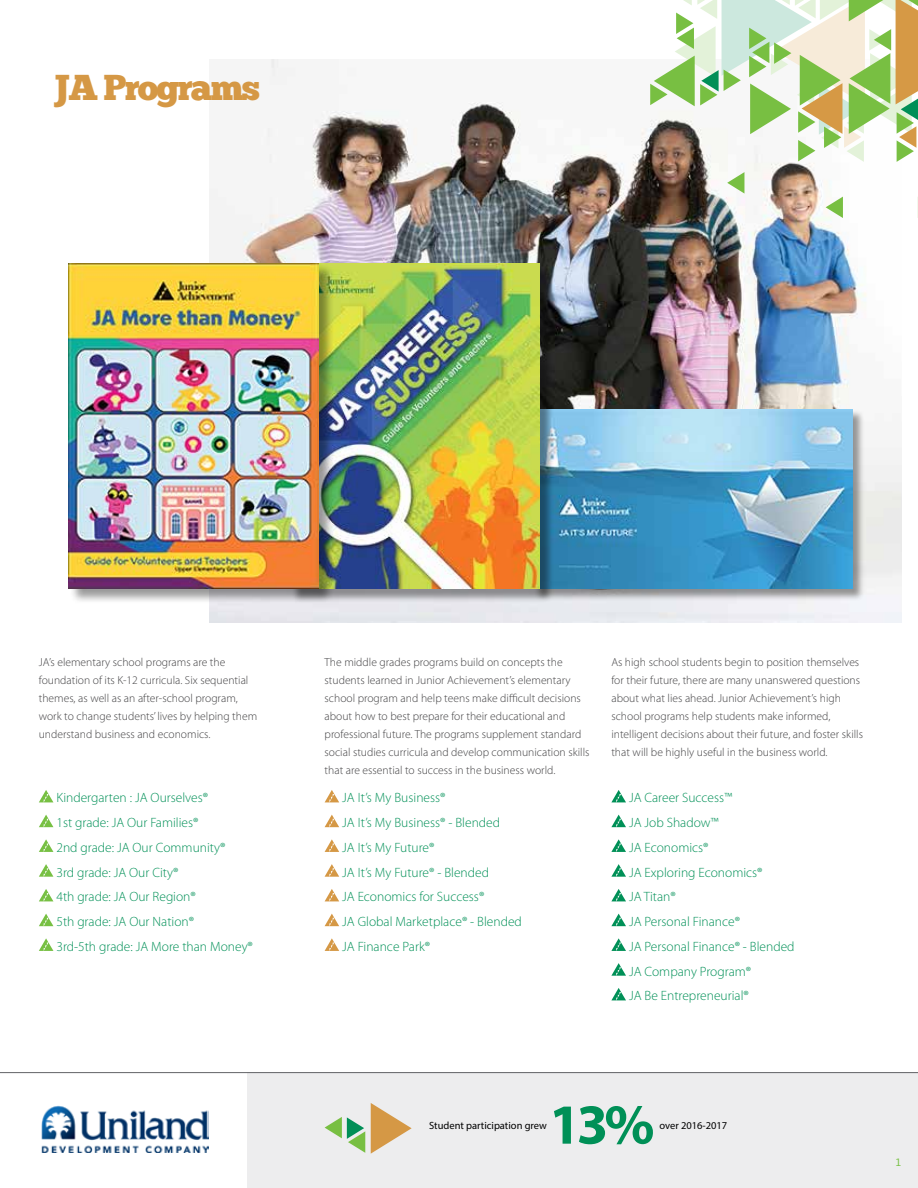
<style>
.page{position:relative;width:918px;height:1188px;background:#fff}
.page>*{position:absolute;margin:0;border:0;box-sizing:border-box;transform-origin:0 0}
.t1{font:700 57px "Myriad Pro";color:#009057}
.t2{font:36px "Chunk Five";letter-spacing:-.05em;color:#d59845}
.t3{font:300 13.5px/24.8px "Myriad Pro";color:#009057}
.t4{font:12px "Courier";color:#77c043}
.t5{font:300 11.7px/18px "Myriad Pro";color:#414042}
.t6{font:10.5px "Myriad Pro";color:#000}
</style>
<div class="page">
<img style="left:210px;top:60px;width:692px;height:562px">
<svg style="left:39px;top:790px;width:14px;height:12px"></svg>
<svg style="left:39px;top:815px;width:14px;height:12px"></svg>
<svg style="left:39px;top:839px;width:14px;height:13px"></svg>
<svg style="left:39px;top:864px;width:14px;height:13px"></svg>
<svg style="left:39px;top:889px;width:14px;height:12px"></svg>
<svg style="left:39px;top:914px;width:14px;height:12px"></svg>
<svg style="left:39px;top:938px;width:14px;height:13px"></svg>
<div style="left:248px;top:1073px;width:670px;height:115px;background:#ededee"></div>
<svg style="left:325px;top:790px;width:14px;height:12px"></svg>
<svg style="left:325px;top:815px;width:14px;height:12px"></svg>
<svg style="left:325px;top:839px;width:14px;height:13px"></svg>
<svg style="left:325px;top:864px;width:14px;height:13px"></svg>
<svg style="left:325px;top:889px;width:14px;height:12px"></svg>
<svg style="left:325px;top:914px;width:14px;height:12px"></svg>
<svg style="left:325px;top:938px;width:14px;height:13px"></svg>
<svg style="left:611px;top:790px;width:15px;height:12px"></svg>
<svg style="left:611px;top:815px;width:15px;height:12px"></svg>
<svg style="left:611px;top:839px;width:15px;height:13px"></svg>
<svg style="left:611px;top:864px;width:15px;height:13px"></svg>
<svg style="left:611px;top:889px;width:15px;height:12px"></svg>
<svg style="left:611px;top:914px;width:15px;height:12px"></svg>
<svg style="left:611px;top:938px;width:15px;height:13px"></svg>
<svg style="left:611px;top:963px;width:15px;height:13px"></svg>
<svg style="left:611px;top:988px;width:15px;height:12px"></svg>
<div style="left:534px;top:409px;width:331px;height:192px;background:#000;opacity:.4"></div>
<img style="left:554px;top:409px;width:299px;height:180px">
<hr style="left:0;top:1072px;width:918px;height:1px;background:#626366">
<div style="left:291px;top:266px;width:263px;height:337px;background:#000;opacity:.4"></div>
<img style="left:334px;top:264px;width:206px;height:325px">
<svg style="left:917px;top:197px;width:1px;height:21px"></svg>
<svg style="left:826px;top:197px;width:17px;height:21px"></svg>
<svg style="left:727px;top:172px;width:17px;height:22px"></svg>
<svg style="left:650px;top:0;width:268px;height:162px"></svg>
<div style="left:69px;top:264px;width:265px;height:340px;background:#000;opacity:.4"></div>
<img style="left:69px;top:264px;width:250px;height:325px">
<img style="left:41px;top:1105px;width:167px;height:48px">
<svg style="left:371px;top:1103px;width:41px;height:51px"></svg>
<svg style="left:325px;top:1117px;width:40px;height:36px"></svg>
<h2 class="t2" style="left:54px;top:66px;width:208px">JA Programs</h2>
<p class="t5" style="left:39px;top:653px;width:220px">JA’s elementary school programs are the foundation of its K-12 curricula. Six sequential themes, as well as an after-school program, work to change students’ lives by helping them understand business and economics.</p>
<p class="t5" style="left:325px;top:653px;width:266px">The middle grades programs build on concepts the students learned in Junior Achievement’s elementary school program and help teens make difficult decisions about how to best prepare for their educational and professional future. The programs supplement standard social studies curricula and develop communication skills that are essential to success in the business world.</p>
<p class="t5" style="left:611px;top:653px;width:253px">As high school students begin to position themselves for their future, there are many unanswered questions about what lies ahead. Junior Achievement’s high school programs help students make informed, intelligent decisions about their future, and foster skills that will be highly useful in the business world.</p>
<p class="t3" style="left:56px;top:785px;width:198px">Kindergarten : JA Ourselves®<br>1st grade: JA Our Families®<br>2nd grade: JA Our Community®<br>3rd grade: JA Our City®<br>4th grade: JA Our Region®<br>5th grade: JA Our Nation®<br>3rd-5th grade: JA More than Money®</p>
<p class="t3" style="left:342px;top:785px;width:181px">JA It’s My Business®<br>JA It’s My Business® - Blended<br>JA It’s My Future®<br>JA It’s My Future® - Blended<br>JA Economics for Success®<br>JA Global Marketplace® - Blended<br>JA Finance Park®</p>
<p class="t3" style="left:629px;top:785px;width:167px">JA Career Success™<br>JA Job Shadow™<br>JA Economics®<br>JA Exploring Economics®<br>JA Titan®<br>JA Personal Finance®<br>JA Personal Finance® - Blended<br>JA Company Program®<br>JA Be Entrepreneurial®</p>
<h1 class="t1" style="left:549px;top:1087px;width:107px">13%</h1>
<p class="t6" style="left:429px;top:1119px;width:119px">Student participation grew</p>
<p class="t6" style="left:659px;top:1119px;width:69px">over 2016-2017</p>
<p class="t4" style="left:895px;top:1153px;width:9px">1</p>
</div>
